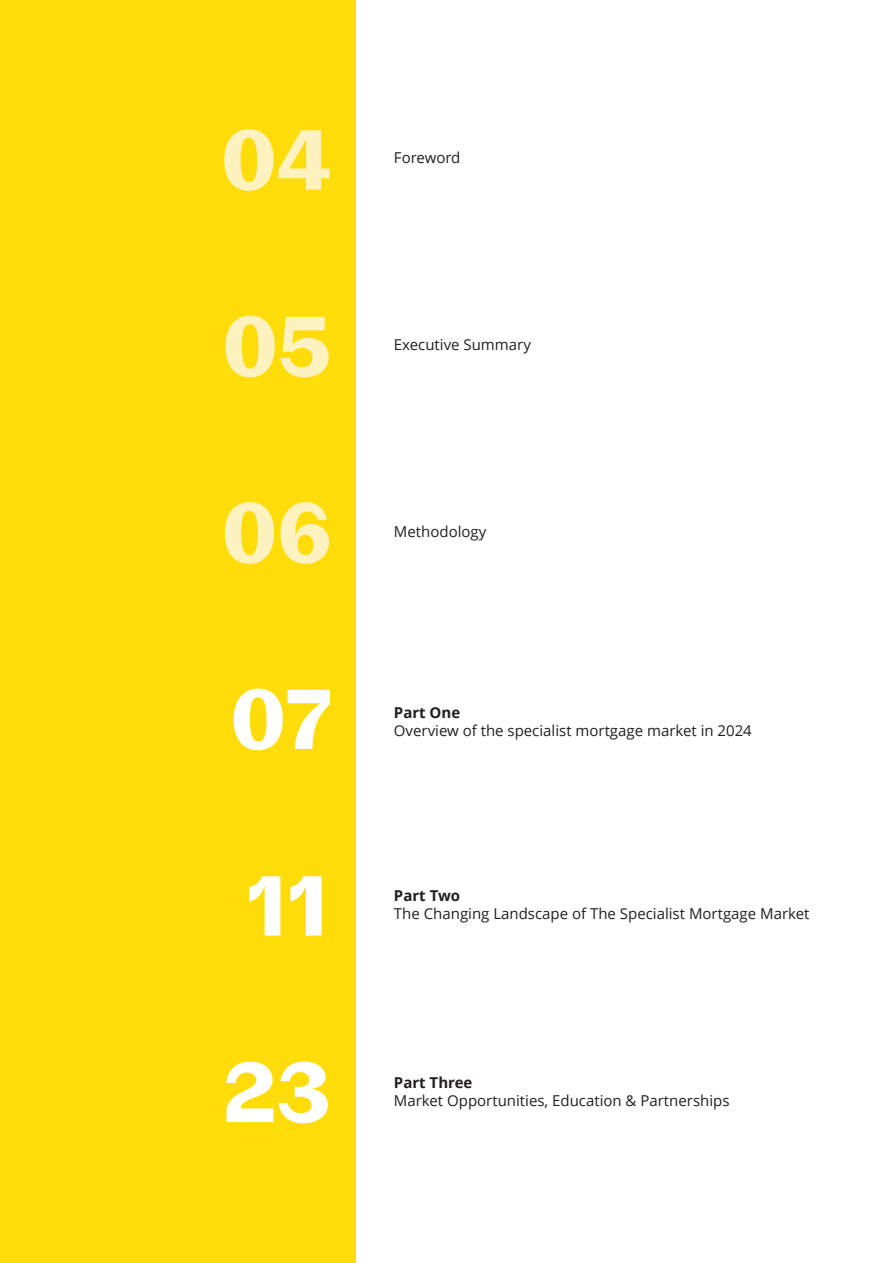
<style>
.page{position:relative;width:893px;height:1263px;background:#fff}
.page>*{position:absolute;margin:0;border:0;box-sizing:border-box;transform-origin:0 0}
.t1{font:700 83.1px "Pastiche Grotesque";color:#fff}
.t2{font:700 83.1px "Pastiche Grotesque";color:#fef3c0}
.t3{font:15px "Open Sans";color:#231f20}
.t4{font:700 15px "Open Sans";color:#231f20}
</style>
<div class="page">
<div style="left:0;top:0;width:356px;height:1263px;background:#ffdc0a"></div>
<p class="t2" style="left:221px;top:130px;width:112px">04</p>
<p class="t2" style="left:222px;top:317px;width:111px">05</p>
<p class="t2" style="left:222px;top:503px;width:111px">06</p>
<p class="t1" style="left:230px;top:690px;width:103px">07</p>
<p class="t1" style="left:248px;top:876px;width:85px">11</p>
<p class="t1" style="left:223px;top:1063px;width:110px">23</p>
<p class="t3" style="left:394px;top:147px;width:68px">Foreword</p>
<p class="t3" style="left:394px;top:334px;width:138px">Executive Summary</p>
<p class="t3" style="left:394px;top:521px;width:94px">Methodology</p>
<p class="t4" style="left:394px;top:702px;width:68px">Part One</p>
<p class="t3" style="left:394px;top:720px;width:359px">Overview of the specialist mortgage market in 2024</p>
<p class="t4" style="left:394px;top:885px;width:68px">Part Two</p>
<p class="t3" style="left:394px;top:903px;width:417px">The Changing Landscape of The Specialist Mortgage Market</p>
<p class="t4" style="left:394px;top:1072px;width:80px">Part Three</p>
<p class="t3" style="left:394px;top:1090px;width:337px">Market Opportunities, Education &amp; Partnerships</p>
</div>
